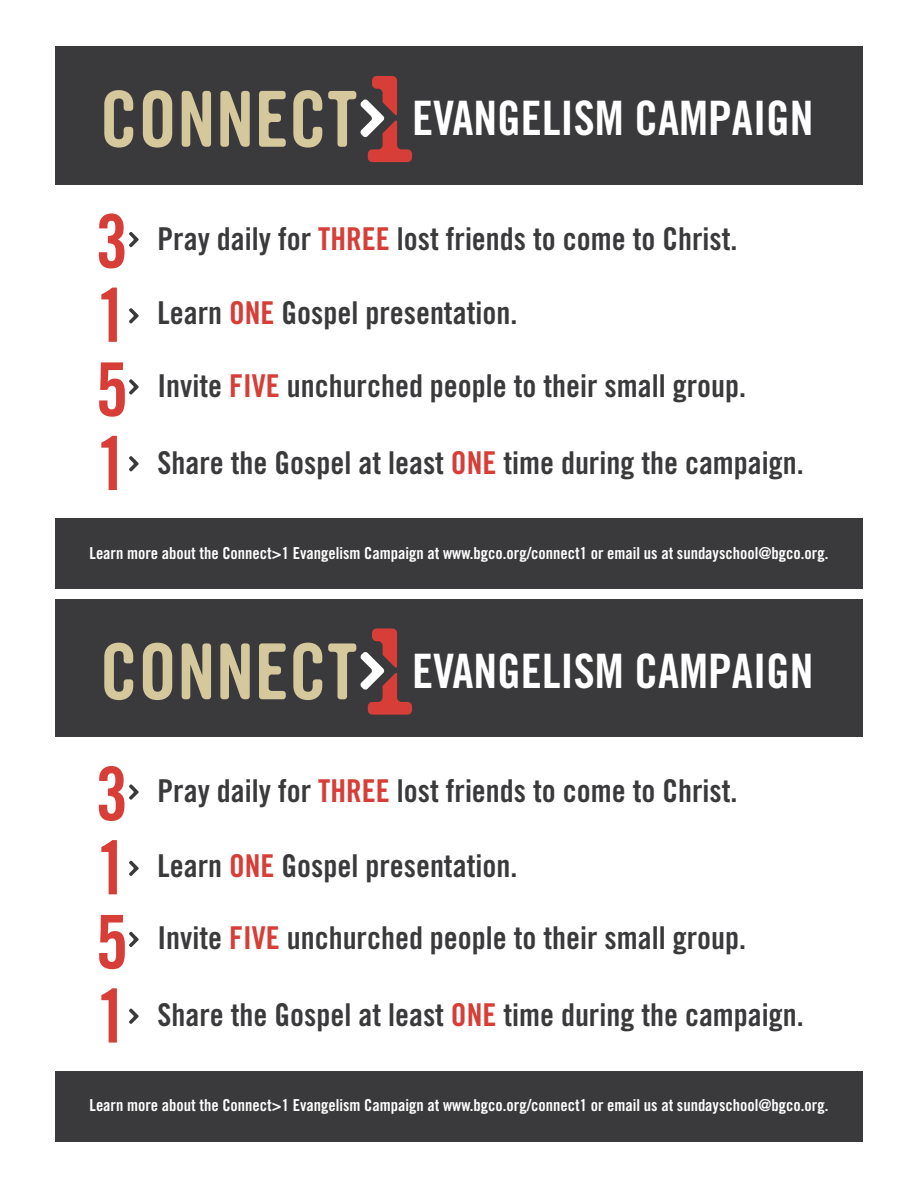
<style>
.page{position:relative;width:918px;height:1188px;background:#fff}
.page>*{position:absolute;margin:0;border:0;box-sizing:border-box;transform-origin:0 0}
.t1{font:47.55px "Trade Gothic LT Std Bd Cn 20";color:#fff}
.t2{font:31.5px "Trade Gothic LT Std Bd Cn 20";color:#3a3a3c}
.t3{font:16.5px "Trade Gothic LT Std Bd Cn 20";color:#fff}
.s1{color:#d63e37}
</style>
<div class="page">
<div style="left:55px;top:47px;width:808px;height:138px;background:#3a3a3c"></div>
<svg style="left:104px;top:90px;width:29px;height:58px"></svg>
<svg style="left:143px;top:90px;width:29px;height:58px"></svg>
<svg style="left:182px;top:91px;width:29px;height:56px"></svg>
<svg style="left:220px;top:91px;width:30px;height:56px"></svg>
<svg style="left:259px;top:91px;width:27px;height:56px"></svg>
<svg style="left:293px;top:90px;width:29px;height:58px"></svg>
<svg style="left:328px;top:76px;width:84px;height:86px"></svg>
<div style="left:55px;top:519px;width:808px;height:70px;background:#3a3a3c"></div>
<svg style="left:101px;top:288px;width:16px;height:54px"></svg>
<svg style="left:101px;top:436px;width:16px;height:54px"></svg>
<svg style="left:99px;top:213px;width:40px;height:55px"></svg>
<svg style="left:129px;top:308px;width:10px;height:16px"></svg>
<svg style="left:99px;top:362px;width:40px;height:55px"></svg>
<svg style="left:129px;top:456px;width:10px;height:16px"></svg>
<div style="left:55px;top:599px;width:808px;height:138px;background:#3a3a3c"></div>
<svg style="left:104px;top:643px;width:29px;height:57px"></svg>
<svg style="left:143px;top:643px;width:29px;height:57px"></svg>
<svg style="left:182px;top:643px;width:29px;height:56px"></svg>
<svg style="left:220px;top:643px;width:30px;height:56px"></svg>
<svg style="left:259px;top:643px;width:27px;height:56px"></svg>
<svg style="left:293px;top:643px;width:29px;height:57px"></svg>
<svg style="left:328px;top:628px;width:84px;height:87px"></svg>
<div style="left:55px;top:1071px;width:808px;height:70px;background:#3a3a3c"></div>
<svg style="left:101px;top:840px;width:16px;height:54px"></svg>
<svg style="left:101px;top:988px;width:16px;height:55px"></svg>
<svg style="left:99px;top:766px;width:40px;height:55px"></svg>
<svg style="left:129px;top:861px;width:10px;height:15px"></svg>
<svg style="left:99px;top:915px;width:40px;height:54px"></svg>
<svg style="left:129px;top:1009px;width:10px;height:15px"></svg>
<h1 class="t1" style="left:412px;top:89px;width:403px">EVANGELISM CAMPAIGN</h1>
<p class="t2" style="left:158px;top:219px;width:581px">Pray daily for <span class="s1">THREE</span> lost friends to come to Christ.</p>
<p class="t2" style="left:158px;top:294px;width:361px">Learn <span class="s1">ONE</span> Gospel presentation.</p>
<p class="t2" style="left:158px;top:366px;width:590px">Invite <span class="s1">FIVE</span> unchurched people to their small group.</p>
<p class="t2" style="left:158px;top:444px;width:648px">Share the Gospel at least <span class="s1">ONE</span> time during the campaign.</p>
<p class="t3" style="left:90px;top:543px;width:740px">Learn more about the Connect&gt;1 Evangelism Campaign at www.bgco.org/connect1 or email us at sundayschool@bgco.org.</p>
<h1 class="t1" style="left:412px;top:642px;width:403px">EVANGELISM CAMPAIGN</h1>
<p class="t2" style="left:158px;top:772px;width:581px">Pray daily for <span class="s1">THREE</span> lost friends to come to Christ.</p>
<p class="t2" style="left:158px;top:847px;width:361px">Learn <span class="s1">ONE</span> Gospel presentation.</p>
<p class="t2" style="left:158px;top:919px;width:590px">Invite <span class="s1">FIVE</span> unchurched people to their small group.</p>
<p class="t2" style="left:158px;top:996px;width:648px">Share the Gospel at least <span class="s1">ONE</span> time during the campaign.</p>
<p class="t3" style="left:90px;top:1095px;width:740px">Learn more about the Connect&gt;1 Evangelism Campaign at www.bgco.org/connect1 or email us at sundayschool@bgco.org.</p>
</div>
